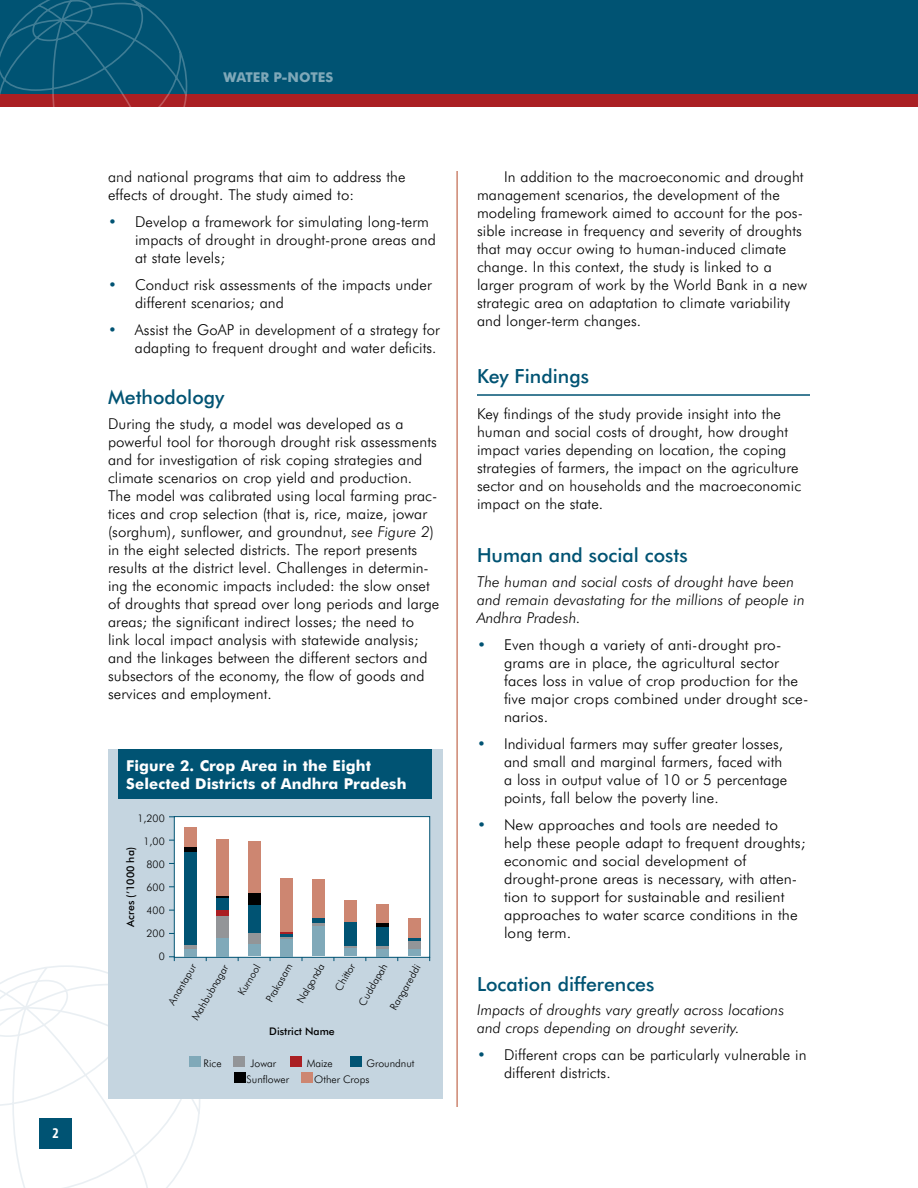
<style>
.page{position:relative;width:918px;height:1188px;background:#fff}
.page>*{position:absolute;margin:0;border:0;box-sizing:border-box;transform-origin:0 0}
.t1{font:500 19.5px "Futura BT";color:#005373}
.t2{font:300 15px/18px "Futura BT";letter-spacing:.005em;color:#000}
.t3{font:italic 300 15px/18px "Futura BT";letter-spacing:.005em;color:#000}
.t4{font:700 15px/18px "Futura BT";letter-spacing:.005em;color:#fff}
.t5{font:700 condensed 15px "Myriad Pro";color:#fff}
.t6{font:700 13.5px "Futura BT";color:#fff}
.t7{font:300 10.5px "Futura BT";color:#000}
.t8{font:500 10.5px "Futura BT";color:#000}
.s1{color:#005373}
.s2{font-style:italic}
</style>
<div class="page">
<svg style="left:0;top:965px;width:200px;height:223px"></svg>
<hr style="left:477px;top:394px;width:333px;height:2px;background:#005373">
<hr style="left:456px;top:171px;width:2px;height:936px;background:#cd8671">
<div style="left:108px;top:749px;width:334px;height:350px;background:#c5d5e0"></div>
<div style="left:118px;top:749px;width:314px;height:50px;background:#005373"></div>
<div style="left:174px;top:817px;width:256px;height:140px;background:#fff"></div>
<div style="left:174px;top:816px;width:256px;height:142px;border:1px solid #005373"></div>
<div style="left:189px;top:1057px;width:11px;height:10px;background:#80a9b9"></div>
<div style="left:234px;top:1057px;width:11px;height:10px;background:#939598"></div>
<div style="left:291px;top:1057px;width:11px;height:10px;background:#aa1f23"></div>
<div style="left:350px;top:1057px;width:11px;height:10px;background:#005373"></div>
<div style="left:235px;top:1073px;width:11px;height:10px;background:#000"></div>
<div style="left:302px;top:1073px;width:11px;height:10px;background:#cd8671"></div>
<svg style="left:169px;top:956px;width:6px;height:5px"></svg>
<div style="left:184px;top:827px;width:13px;height:21px;background:#cd8671"></div>
<div style="left:184px;top:848px;width:13px;height:21px;background:#000"></div>
<div style="left:184px;top:852px;width:13px;height:96px;background:#005373"></div>
<div style="left:184px;top:946px;width:13px;height:5px;background:#939598"></div>
<div style="left:184px;top:949px;width:13px;height:7px;background:#80a9b9"></div>
<div style="left:216px;top:839px;width:13px;height:57px;background:#cd8671"></div>
<div style="left:216px;top:896px;width:13px;height:11px;background:#000"></div>
<div style="left:216px;top:898px;width:13px;height:15px;background:#005373"></div>
<div style="left:216px;top:911px;width:13px;height:10px;background:#aa1f23"></div>
<div style="left:216px;top:916px;width:13px;height:24px;background:#939598"></div>
<div style="left:216px;top:938px;width:13px;height:18px;background:#80a9b9"></div>
<div style="left:248px;top:841px;width:13px;height:57px;background:#cd8671"></div>
<div style="left:248px;top:893px;width:13px;height:21px;background:#000"></div>
<div style="left:248px;top:905px;width:13px;height:31px;background:#005373"></div>
<div style="left:248px;top:933px;width:13px;height:21px;background:#939598"></div>
<div style="left:248px;top:945px;width:13px;height:11px;background:#80a9b9"></div>
<div style="left:280px;top:878px;width:13px;height:64px;background:#cd8671"></div>
<hr style="left:280px;top:932px;width:13px;height:4px;background:#aa1f23">
<svg style="left:280px;top:934px;width:13px;height:3px"></svg>
<div style="left:280px;top:937px;width:13px;height:9px;background:#939598"></div>
<div style="left:280px;top:939px;width:13px;height:17px;background:#80a9b9"></div>
<div style="left:312px;top:880px;width:13px;height:45px;background:#cd8671"></div>
<div style="left:312px;top:918px;width:13px;height:7px;background:#005373"></div>
<svg style="left:312px;top:923px;width:13px;height:4px"></svg>
<div style="left:312px;top:927px;width:13px;height:29px;background:#80a9b9"></div>
<div style="left:344px;top:900px;width:13px;height:27px;background:#cd8671"></div>
<div style="left:344px;top:922px;width:13px;height:25px;background:#005373"></div>
<div style="left:344px;top:946px;width:13px;height:7px;background:#939598"></div>
<div style="left:344px;top:948px;width:13px;height:8px;background:#80a9b9"></div>
<div style="left:376px;top:904px;width:13px;height:21px;background:#cd8671"></div>
<div style="left:376px;top:923px;width:13px;height:12px;background:#000"></div>
<div style="left:376px;top:927px;width:13px;height:21px;background:#005373"></div>
<div style="left:376px;top:946px;width:13px;height:7px;background:#939598"></div>
<div style="left:376px;top:949px;width:13px;height:7px;background:#80a9b9"></div>
<div style="left:408px;top:918px;width:13px;height:21px;background:#cd8671"></div>
<div style="left:408px;top:938px;width:13px;height:9px;background:#005373"></div>
<div style="left:408px;top:941px;width:13px;height:12px;background:#939598"></div>
<div style="left:408px;top:950px;width:13px;height:6px;background:#80a9b9"></div>
<div style="left:0;top:0;width:918px;height:100px;background:#005373"></div>
<div style="left:0;top:94px;width:918px;height:13px;background:#aa1f23"></div>
<svg style="left:0;top:0;width:188px;height:107px"></svg>
<p class="t5" style="left:52px;top:1123px;width:8px">2</p>
<p class="t6" style="left:224px;top:69px;width:111px">WATER P-NOTES</p>
<p class="t2" style="left:108px;top:168px;width:299px">and national programs that aim to address the effects of drought. The study aimed to:</p>
<p class="t2" style="left:135px;top:213px;width:302px;text-indent:-27px"><span class="s1">•</span> Develop a framework for simulating long-term impacts of drought in drought-prone areas and at state levels;</p>
<p class="t2" style="left:135px;top:276px;width:298px;text-indent:-27px"><span class="s1">•</span> Conduct risk assessments of the impacts under different scenarios; and</p>
<p class="t2" style="left:108px;top:321px;width:333px;text-align:right"><span class="s1">•</span> Assist the GoAP in development of a strategy for adapting to frequent drought and water deficits.</p>
<h1 class="t1" style="left:108px;top:385px;width:118px">Methodology</h1>
<p class="t2" style="left:108px;top:414px;width:333px">During the study, a model was developed as a powerful tool for thorough drought risk assessments and for investigation of risk coping strategies and climate scenarios on crop yield and production.<br>The model was calibrated using local farming prac&shy;tices and crop selection (that is, rice, maize, jowar (sorghum), sunflower, and groundnut, <span class="s2">see Figure 2</span>) in the eight selected districts. The report presents results at the district level. Challenges in determin&shy;ing the economic impacts included: the slow onset of droughts that spread over long periods and large areas; the significant indirect losses; the need to link local impact analysis with statewide analysis; and the linkages between the different sectors and subsectors of the economy, the flow of goods and services and employment.</p>
<p class="t4" style="left:126px;top:756px;width:282px">Figure 2. Crop Area in the Eight<br>Selected Districts of Andhra Pradesh</p>
<p class="t7" style="left:138px;top:812px;width:29px">1,200</p>
<p class="t7" style="left:147px;top:858px;width:20px">800</p>
<p class="t7" style="left:144px;top:835px;width:23px">1,00</p>
<p class="t8" style="left:124px;top:927px;width:81px;rotate:-90deg">Acres (’1000 ha)</p>
<p class="t7" style="left:147px;top:881px;width:20px">600</p>
<p class="t7" style="left:147px;top:927px;width:20px">200</p>
<p class="t7" style="left:147px;top:904px;width:20px">400</p>
<p class="t7" style="left:159px;top:950px;width:8px">0</p>
<p class="t7" style="left:189px;top:1016px;width:64px;rotate:-60deg">Mahbubnagar</p>
<p class="t7" style="left:235px;top:991px;width:36px;rotate:-60deg">Kurnool</p>
<p class="t7" style="left:263px;top:998px;width:44px;rotate:-60deg">Prakasam</p>
<p class="t7" style="left:294px;top:999px;width:46px;rotate:-60deg">Nalgonda</p>
<p class="t7" style="left:332px;top:987px;width:31px;rotate:-60deg">Chittor</p>
<p class="t7" style="left:356px;top:1001px;width:48px;rotate:-60deg">Cuddapah</p>
<p class="t7" style="left:387px;top:1006px;width:52px;rotate:-60deg">Rangareddi</p>
<p class="t7" style="left:165px;top:1001px;width:47px;rotate:-60deg">Anantapur</p>
<p class="t8" style="left:269px;top:1025px;width:67px">District Name</p>
<p class="t7" style="left:204px;top:1057px;width:19px">Rice</p>
<p class="t7" style="left:251px;top:1057px;width:27px">Jowar</p>
<p class="t7" style="left:307px;top:1057px;width:28px">Maize</p>
<p class="t7" style="left:367px;top:1057px;width:50px">Groundnut</p>
<p class="t7" style="left:247px;top:1073px;width:44px">Sunflower</p>
<p class="t7" style="left:314px;top:1073px;width:57px">Other Crops</p>
<p class="t2" style="left:477px;top:168px;width:332px;text-indent:27px">In addition to the macroeconomic and drought management scenarios, the development of the modeling framework aimed to account for the pos&shy;sible increase in frequency and severity of droughts that may occur owing to human-induced climate change. In this context, the study is linked to a larger program of work by the World Bank in a new strategic area on adaptation to climate variability and longer-term changes.</p>
<h1 class="t1" style="left:477px;top:365px;width:114px">Key Findings</h1>
<p class="t2" style="left:477px;top:405px;width:326px">Key findings of the study provide insight into the human and social costs of drought, how drought impact varies depending on location, the coping strategies of farmers, the impact on the agriculture sector and on households and the macroeconomic impact on the state.</p>
<h1 class="t1" style="left:477px;top:543px;width:212px">Human and social costs</h1>
<p class="t3" style="left:477px;top:572px;width:329px">The human and social costs of drought have been and remain devastating for the millions of people in<br>Andhra Pradesh.</p>
<p class="t2" style="left:504px;top:635px;width:306px;text-indent:-27px"><span class="s1">•</span> Even though a variety of anti-drought pro&shy;grams are in place, the agricultural sector faces loss in value of crop production for the five major crops combined under drought sce&shy;narios.</p>
<p class="t2" style="left:504px;top:734px;width:285px;text-indent:-27px"><span class="s1">•</span> Individual farmers may suffer greater losses, and small and marginal farmers, faced with a loss in output value of 10 or 5 percentage points, fall below the poverty line.</p>
<p class="t2" style="left:504px;top:815px;width:303px;text-indent:-27px"><span class="s1">•</span> New approaches and tools are needed to help these people adapt to frequent droughts; economic and social development of drought-prone areas is necessary, with atten&shy;tion to support for sustainable and resilient approaches to water scarce conditions in the long term.</p>
<h1 class="t1" style="left:477px;top:972px;width:179px">Location differences</h1>
<p class="t3" style="left:477px;top:1001px;width:309px">Impacts of droughts vary greatly across locations and crops depending on drought severity.</p>
<p class="t2" style="left:504px;top:1046px;width:304px;text-indent:-27px"><span class="s1">•</span> Different crops can be particularly vulnerable in different districts.</p>
</div>
